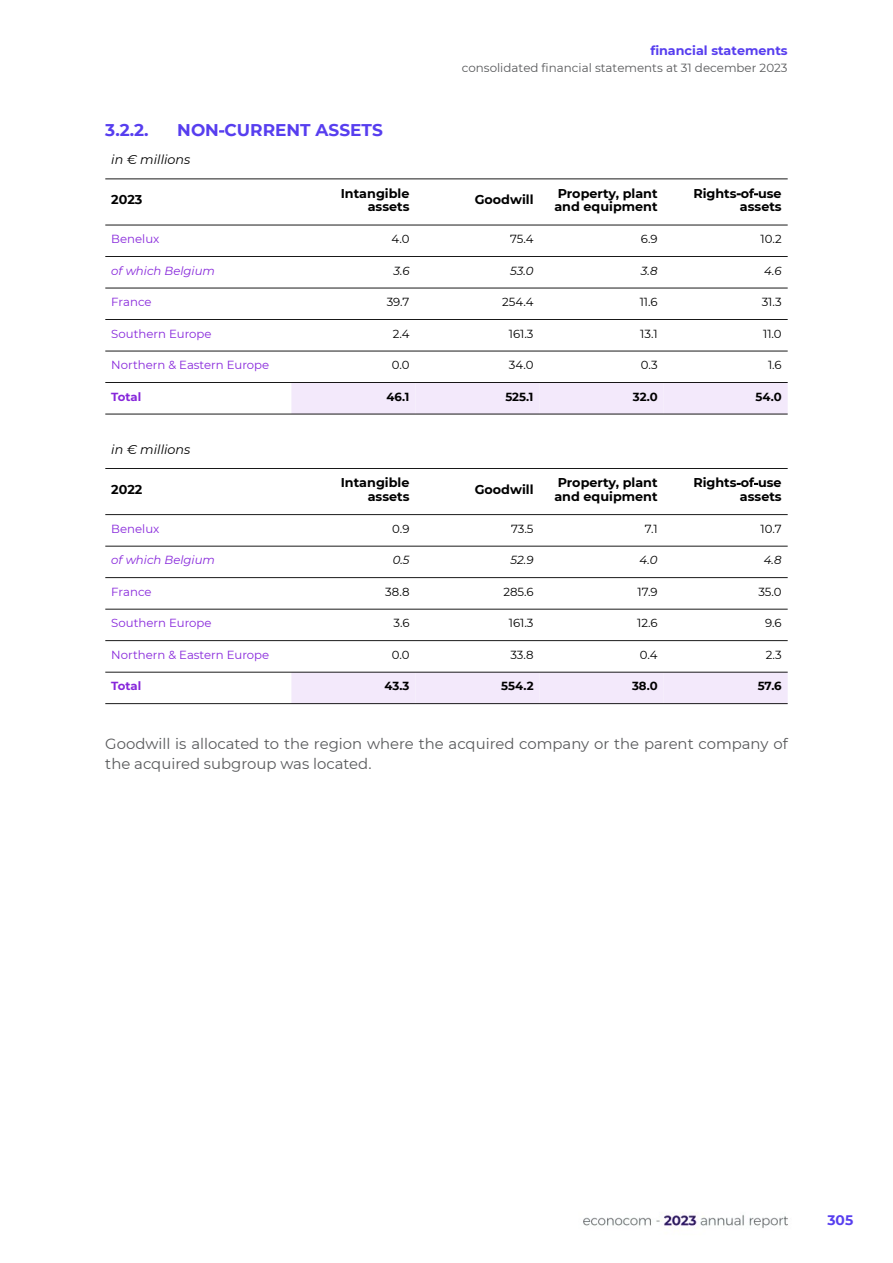
<style>
.page{position:relative;width:893px;height:1263px;background:#fff}
.page>*{position:absolute;margin:0;border:0;box-sizing:border-box;transform-origin:0 0}
.t1{font:700 16.95px "Montserrat";color:#573eef}
.t2{font:14.85px/20.2px "Montserrat";color:#58595b}
.t3{font:700 13.8px "Montserrat";color:#573eef}
.t4{font:700 12.75px/13.5px "Montserrat";color:#000;text-align:right}
.t5{font:italic 12.75px "Montserrat";color:#000}
.t6{font:700 12.75px "Montserrat";color:#573eef}
.t7{font:11.85px "Montserrat";color:#58595b}
.t8{font:11.7px "Montserrat";color:#000}
.t9{font:11.7px "Montserrat";color:#8727db}
.t10{font:700 11.7px "Montserrat";color:#000}
.t11{font:italic 11.7px "Montserrat";color:#8727db}
.t12{font:italic 11.7px "Montserrat";color:#000}
.t13{font:700 11.7px "Montserrat";color:#8727db}
.s1{font-family:"Noto Sans";font-weight:400}
</style>
<div class="page">
<img style="left:105px;top:179px;width:683px;height:1049px">
<div style="left:291px;top:382px;width:124px;height:32px;background:#f3e9fb"></div>
<div style="left:415px;top:382px;width:125px;height:32px;background:#f3e9fb"></div>
<div style="left:540px;top:382px;width:124px;height:32px;background:#f3e9fb"></div>
<div style="left:664px;top:382px;width:124px;height:32px;background:#f3e9fb"></div>
<hr style="left:105px;top:382px;width:683px;height:1px;background:#000;border-radius:50%">
<hr style="left:105px;top:351px;width:683px;height:1px;background:#000;border-radius:50%">
<hr style="left:105px;top:319px;width:683px;height:1px;background:#000;border-radius:50%">
<hr style="left:105px;top:288px;width:683px;height:1px;background:#000;border-radius:50%">
<hr style="left:105px;top:256px;width:683px;height:1px;background:#000;border-radius:50%">
<hr style="left:105px;top:225px;width:683px;height:1px;background:#000;border-radius:50%">
<hr style="left:105px;top:178px;width:683px;height:1px;background:#000;border-radius:50%">
<hr style="left:105px;top:414px;width:683px;height:1px;background:#000;border-radius:50%">
<div style="left:291px;top:672px;width:124px;height:32px;background:#f3e9fb"></div>
<div style="left:415px;top:672px;width:125px;height:32px;background:#f3e9fb"></div>
<div style="left:540px;top:672px;width:124px;height:32px;background:#f3e9fb"></div>
<div style="left:664px;top:672px;width:124px;height:32px;background:#f3e9fb"></div>
<hr style="left:105px;top:672px;width:683px;height:1px;background:#000;border-radius:50%">
<hr style="left:105px;top:640px;width:683px;height:1px;background:#000;border-radius:50%">
<hr style="left:105px;top:609px;width:683px;height:1px;background:#000;border-radius:50%">
<hr style="left:105px;top:577px;width:683px;height:1px;background:#000;border-radius:50%">
<hr style="left:105px;top:546px;width:683px;height:1px;background:#000;border-radius:50%">
<hr style="left:105px;top:514px;width:683px;height:1px;background:#000;border-radius:50%">
<hr style="left:105px;top:468px;width:683px;height:1px;background:#000;border-radius:50%">
<hr style="left:105px;top:703px;width:683px;height:1px;background:#000;border-radius:50%">
<p class="t6" style="left:650px;top:43px;width:139px">financial statements</p>
<p class="t7" style="left:462px;top:61px;width:327px">consolidated financial statements at 31 december 2023</p>
<h1 class="t1" style="left:105px;top:120px;width:45px">3.2.2.</h1>
<h1 class="t1" style="left:177px;top:120px;width:207px">NON<span class="s1">‑</span>CURRENT ASSETS</h1>
<p class="t5" style="left:111px;top:152px;width:81px">in € millions</p>
<p class="t4" style="left:111px;top:193px;width:33px">2023</p>
<p class="t4" style="left:341px;top:186px;width:70px">Intangible assets</p>
<p class="t4" style="left:475px;top:193px;width:60px">Goodwill</p>
<p class="t4" style="left:554px;top:186px;width:105px;text-align:left">Property, plant and equipment</p>
<p class="t4" style="left:693px;top:186px;width:90px">Rights<span class="s1">‑</span>of<span class="s1">‑</span>use assets</p>
<p class="t9" style="left:111px;top:232px;width:50px">Benelux</p>
<p class="t8" style="left:391px;top:232px;width:20px">4.0</p>
<p class="t8" style="left:510px;top:232px;width:25px">75.4</p>
<p class="t8" style="left:641px;top:232px;width:18px">6.9</p>
<p class="t8" style="left:761px;top:232px;width:23px">10.2</p>
<p class="t11" style="left:111px;top:264px;width:105px">of which Belgium</p>
<p class="t12" style="left:393px;top:264px;width:18px">3.6</p>
<p class="t12" style="left:510px;top:264px;width:25px">53.0</p>
<p class="t12" style="left:641px;top:264px;width:18px">3.8</p>
<p class="t12" style="left:764px;top:264px;width:19px">4.6</p>
<p class="t9" style="left:111px;top:295px;width:42px">France</p>
<p class="t8" style="left:387px;top:295px;width:24px">39.7</p>
<p class="t8" style="left:502px;top:295px;width:33px">254.4</p>
<p class="t8" style="left:640px;top:295px;width:19px">11.6</p>
<p class="t8" style="left:762px;top:295px;width:22px">31.3</p>
<p class="t9" style="left:111px;top:327px;width:102px">Southern Europe</p>
<p class="t8" style="left:393px;top:327px;width:18px">2.4</p>
<p class="t8" style="left:509px;top:327px;width:26px">161.3</p>
<p class="t8" style="left:640px;top:327px;width:19px">13.1</p>
<p class="t8" style="left:763px;top:327px;width:20px">11.0</p>
<p class="t9" style="left:111px;top:358px;width:159px">Northern &amp; Eastern Europe</p>
<p class="t8" style="left:392px;top:358px;width:19px">0.0</p>
<p class="t8" style="left:509px;top:358px;width:26px">34.0</p>
<p class="t8" style="left:641px;top:358px;width:18px">0.3</p>
<p class="t8" style="left:768px;top:358px;width:15px">1.6</p>
<p class="t13" style="left:111px;top:390px;width:32px">Total</p>
<p class="t10" style="left:386px;top:390px;width:25px">46.1</p>
<p class="t10" style="left:505px;top:390px;width:30px">525.1</p>
<p class="t10" style="left:633px;top:390px;width:26px">32.0</p>
<p class="t10" style="left:756px;top:390px;width:28px">54.0</p>
<p class="t5" style="left:111px;top:442px;width:81px">in € millions</p>
<p class="t4" style="left:111px;top:483px;width:33px">2022</p>
<p class="t4" style="left:341px;top:476px;width:70px">Intangible assets</p>
<p class="t4" style="left:475px;top:483px;width:60px">Goodwill</p>
<p class="t4" style="left:554px;top:476px;width:105px;text-align:left">Property, plant and equipment</p>
<p class="t4" style="left:693px;top:476px;width:90px">Rights<span class="s1">‑</span>of<span class="s1">‑</span>use assets</p>
<p class="t9" style="left:111px;top:522px;width:50px">Benelux</p>
<p class="t8" style="left:392px;top:522px;width:19px">0.9</p>
<p class="t8" style="left:511px;top:522px;width:24px">73.5</p>
<p class="t8" style="left:645px;top:522px;width:14px">7.1</p>
<p class="t8" style="left:761px;top:522px;width:23px">10.7</p>
<p class="t11" style="left:111px;top:553px;width:105px">of which Belgium</p>
<p class="t12" style="left:393px;top:553px;width:18px">0.5</p>
<p class="t12" style="left:511px;top:553px;width:24px">52.9</p>
<p class="t12" style="left:640px;top:553px;width:20px">4.0</p>
<p class="t12" style="left:764px;top:553px;width:20px">4.8</p>
<p class="t9" style="left:111px;top:585px;width:42px">France</p>
<p class="t8" style="left:385px;top:585px;width:26px">38.8</p>
<p class="t8" style="left:503px;top:585px;width:32px">285.6</p>
<p class="t8" style="left:637px;top:585px;width:22px">17.9</p>
<p class="t8" style="left:758px;top:585px;width:25px">35.0</p>
<p class="t9" style="left:111px;top:616px;width:102px">Southern Europe</p>
<p class="t8" style="left:393px;top:616px;width:18px">3.6</p>
<p class="t8" style="left:509px;top:616px;width:26px">161.3</p>
<p class="t8" style="left:637px;top:616px;width:22px">12.6</p>
<p class="t8" style="left:765px;top:616px;width:18px">9.6</p>
<p class="t9" style="left:111px;top:648px;width:159px">Northern &amp; Eastern Europe</p>
<p class="t8" style="left:392px;top:648px;width:19px">0.0</p>
<p class="t8" style="left:510px;top:648px;width:25px">33.8</p>
<p class="t8" style="left:640px;top:648px;width:19px">0.4</p>
<p class="t8" style="left:766px;top:648px;width:17px">2.3</p>
<p class="t13" style="left:111px;top:679px;width:32px">Total</p>
<p class="t10" style="left:384px;top:679px;width:27px">43.3</p>
<p class="t10" style="left:501px;top:679px;width:34px">554.2</p>
<p class="t10" style="left:632px;top:679px;width:27px">38.0</p>
<p class="t10" style="left:758px;top:679px;width:25px">57.6</p>
<p class="t2" style="left:105px;top:733px;width:684px">Goodwill is allocated to the region where the acquired company or the parent company of the acquired subgroup was located.</p>
<p class="t3" style="left:827px;top:1211px;width:27px">305</p>
</div>
